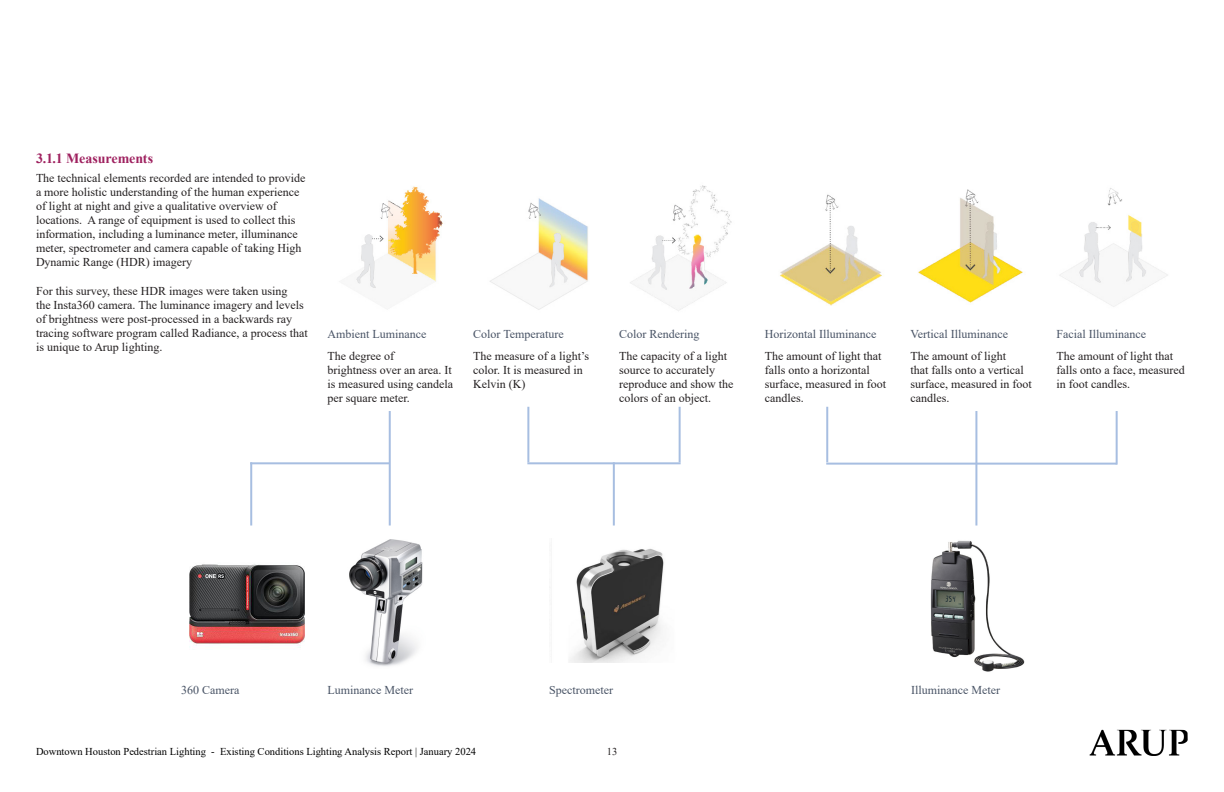
<style>
.page{position:relative;width:1224px;height:792px;background:#fff}
.page>*{position:absolute;margin:0;border:0;box-sizing:border-box;transform-origin:0 0}
.t1{font:700 14px "Times New Roman";letter-spacing:-.005em;color:#9f2260}
._2_1_Sub-Title{font:12px/14px "Times New Roman";color:#231f20}
._2_1_Sub-Title-2{font:12px "Times New Roman";color:#485365}
.t2{font:10.5px "Times New Roman";color:#000}
.t3{font:10.5px "Times New Roman";color:#231f20}
</style>
<div class="page">
<img style="left:1090px;top:730px;width:98px;height:26px">
<img style="left:356px;top:186px;width:87px;height:102px">
<img style="left:569px;top:548px;width:95px;height:115px">
<img style="left:349px;top:540px;width:74px;height:126px">
<img style="left:630px;top:185px;width:102px;height:126px">
<img style="left:490px;top:198px;width:98px;height:112px">
<img style="left:1059px;top:188px;width:109px;height:119px">
<img style="left:780px;top:194px;width:102px;height:112px">
<img style="left:190px;top:564px;width:114px;height:86px">
<img style="left:930px;top:540px;width:95px;height:132px">
<img style="left:918px;top:189px;width:105px;height:114px">
<hr style="left:527px;top:407px;width:2px;height:55px;background:#a7bee1">
<hr style="left:679px;top:407px;width:2px;height:55px;background:#a7bee1">
<hr style="left:826px;top:407px;width:2px;height:55px;background:#a7bee1">
<hr style="left:975px;top:411px;width:2px;height:115px;background:#a7bee1">
<hr style="left:1116px;top:411px;width:2px;height:54px;background:#a7bee1">
<hr style="left:613px;top:462px;width:2px;height:64px;background:#a7bee1">
<hr style="left:250px;top:462px;width:2px;height:64px;background:#a7bee1">
<hr style="left:250px;top:462px;width:140px;height:2px;background:#a7bee1">
<hr style="left:389px;top:411px;width:2px;height:115px;background:#a7bee1">
<hr style="left:527px;top:462px;width:154px;height:2px;background:#a7bee1">
<hr style="left:826px;top:463px;width:291px;height:2px;background:#a7bee1">
<p class="t1" style="left:36px;top:148px;width:119px">3.1.1 Measurements</p>
<p class="_2_1_Sub-Title" style="left:36px;top:171px;width:271px">The technical elements recorded are intended to provide a more holistic understanding of the human experience of light at night and give a qualitative overview of locations. A range of equipment is used to collect this information, including a luminance meter, illuminance meter, spectrometer and camera capable of taking High Dynamic Range (HDR) imagery</p>
<p class="_2_1_Sub-Title" style="left:36px;top:284px;width:273px">For this survey, these HDR images were taken using<br>the Insta360 camera. The luminance imagery and levels of brightness were post-processed in a backwards ray tracing software program called Radiance, a process that is unique to Arup lighting.</p>
<p class="_2_1_Sub-Title-2" style="left:328px;top:326px;width:100px">Ambient Luminance</p>
<p class="_2_1_Sub-Title-2" style="left:473px;top:326px;width:92px">Color Temperature</p>
<p class="_2_1_Sub-Title-2" style="left:619px;top:326px;width:82px">Color Rendering</p>
<p class="_2_1_Sub-Title-2" style="left:765px;top:326px;width:113px">Horizontal Illuminance</p>
<p class="_2_1_Sub-Title-2" style="left:911px;top:326px;width:99px">Vertical Illuminance</p>
<p class="_2_1_Sub-Title-2" style="left:1056px;top:326px;width:91px">Facial Illuminance</p>
<p class="_2_1_Sub-Title" style="left:473px;top:349px;width:117px">The measure of a light’s color. It is measured in<br>Kelvin (K)</p>
<p class="_2_1_Sub-Title" style="left:619px;top:349px;width:116px">The capacity of a light source to accurately reproduce and show the colors of an object.</p>
<p class="_2_1_Sub-Title" style="left:765px;top:349px;width:123px">The amount of light that falls onto a horizontal surface, measured in foot candles.</p>
<p class="_2_1_Sub-Title" style="left:911px;top:349px;width:123px">The amount of light<br>that falls onto a vertical surface, measured in foot candles.</p>
<p class="_2_1_Sub-Title" style="left:1056px;top:349px;width:130px">The amount of light that falls onto a face, measured in foot candles.</p>
<p class="_2_1_Sub-Title" style="left:328px;top:349px;width:127px">The degree of<br>brightness over an area. It is measured using candela per square meter.</p>
<p class="_2_1_Sub-Title-2" style="left:181px;top:682px;width:60px">360 Camera</p>
<p class="_2_1_Sub-Title-2" style="left:328px;top:682px;width:87px">Luminance Meter</p>
<p class="_2_1_Sub-Title-2" style="left:549px;top:682px;width:65px">Spectrometer</p>
<p class="_2_1_Sub-Title-2" style="left:911px;top:682px;width:90px">Illuminance Meter</p>
<p class="t2" style="left:36px;top:744px;width:442px">Downtown Houston Pedestrian Lighting - Existing Conditions Lighting Analysis Report | January 2024</p>
<p class="t3" style="left:607px;top:744px;width:12px">13</p>
</div>
